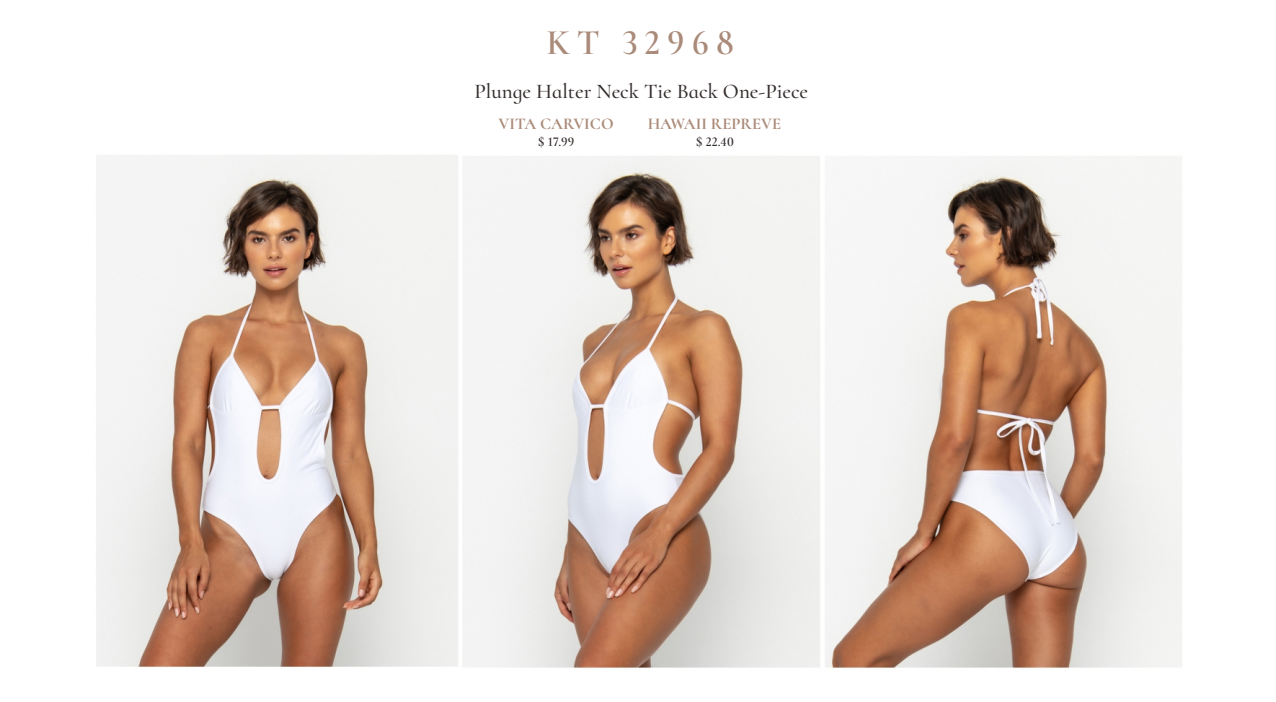
<style>
.page{position:relative;width:1276px;height:702px;background:#fff}
.page>*{position:absolute;margin:0;border:0;box-sizing:border-box;transform-origin:0 0}
.t1{font:600 36px "Cormorant Infant";letter-spacing:.185em;color:#aa8a79}
.t2{font:500 21px "Cormorant Infant";color:#332c2b}
.t3{font:700 16.5px "Cormorant Infant";color:#aa8a79}
.t4{font:600 13.5px "Cormorant Infant";color:#332c2b}
</style>
<div class="page">
<img style="left:96px;top:155px;width:1086px;height:514px">
<h1 class="t1" style="left:546px;top:21px;width:189px">KT 32968</h1>
<p class="t2" style="left:474px;top:79px;width:335px">Plunge Halter Neck Tie Back One-Piece</p>
<p class="t3" style="left:498px;top:113px;width:117px">VITA CARVICO</p>
<p class="t4" style="left:538px;top:134px;width:38px">$ 17.99</p>
<p class="t3" style="left:647px;top:113px;width:135px">HAWAII REPREVE</p>
<p class="t4" style="left:696px;top:134px;width:40px">$ 22.40</p>
</div>
